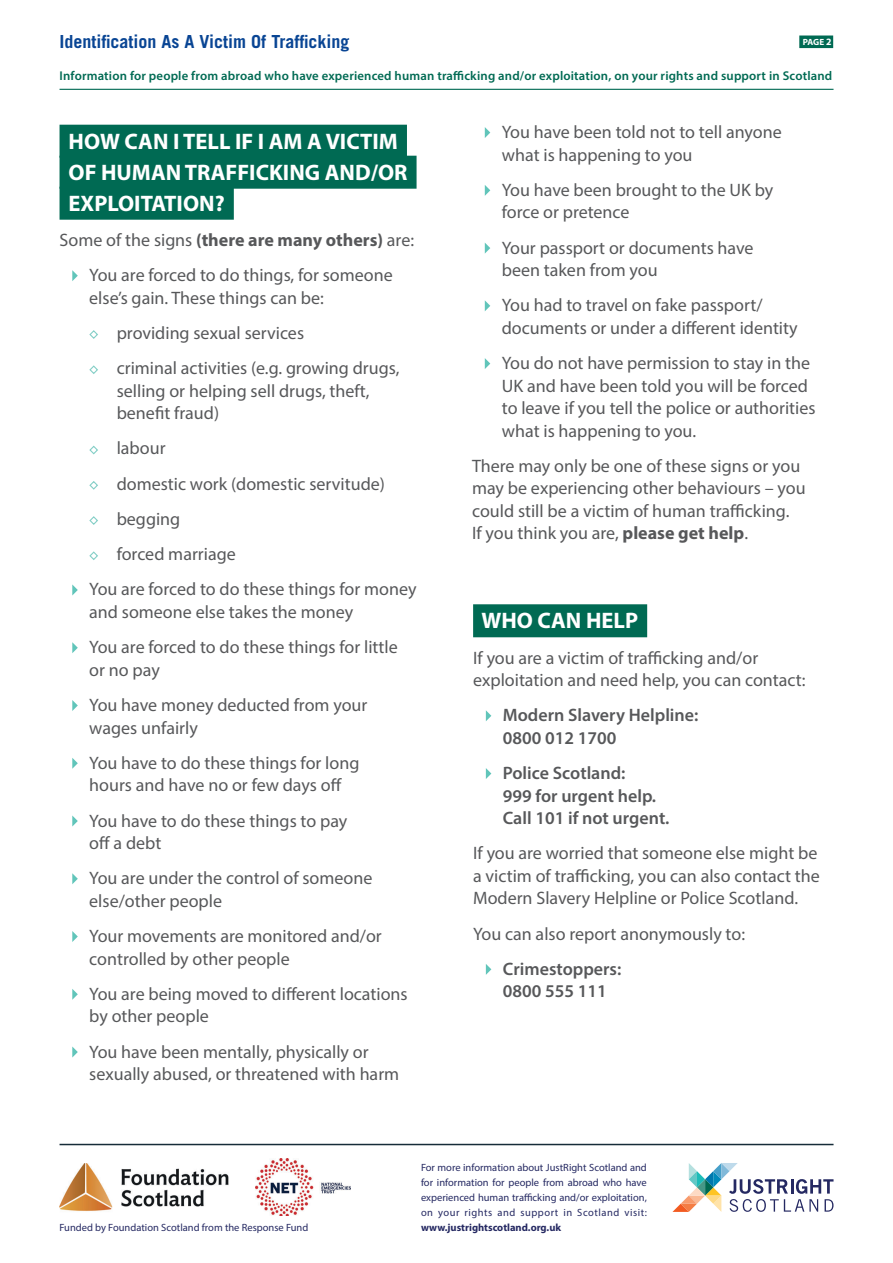
<style>
.page{position:relative;width:893px;height:1263px;background:#fff}
.page>*{position:absolute;margin:0;border:0;box-sizing:border-box;transform-origin:0 0}
.t1{font:700 22.5px/31px "Myriad Pro";color:#fff}
.t2{font:18px/22.5px "Myriad Pro";color:#57585a}
.t3{font:600 18px/22.5px "Myriad Pro";color:#57585a}
.t4{font:700 18px "Trade Gothic";color:#094594}
.t5{font:600 12.75px "Myriad Pro";letter-spacing:.015em;color:#006a53}
.t6{font:10.5px/15px "Myriad Pro";color:#252962;text-align:justify}
.t7{font:700 10.5px "Myriad Pro";color:#252962}
.t8{font:700 9px "Myriad Pro";color:#fff}
.s1{font-size:9.75px}
.s2{font-weight:700}
</style>
<div class="page">
<hr style="left:60px;top:1144px;width:773px;height:1px;background:#162c39">
<div style="left:799px;top:36px;width:34px;height:12px;background:#006a53"></div>
<hr style="left:60px;top:89px;width:773px;height:1px;background:#006a53">
<div style="left:60px;top:125px;width:347px;height:33px;background:#006a53"></div>
<div style="left:60px;top:156px;width:356px;height:33px;background:#006a53"></div>
<div style="left:60px;top:187px;width:174px;height:33px;background:#006a53"></div>
<svg style="left:72px;top:270px;width:6px;height:11px"></svg>
<svg style="left:89px;top:330px;width:9px;height:9px"></svg>
<svg style="left:89px;top:365px;width:9px;height:9px"></svg>
<svg style="left:89px;top:445px;width:9px;height:10px"></svg>
<svg style="left:89px;top:481px;width:9px;height:9px"></svg>
<svg style="left:89px;top:516px;width:9px;height:9px"></svg>
<svg style="left:89px;top:551px;width:9px;height:9px"></svg>
<svg style="left:72px;top:584px;width:6px;height:11px"></svg>
<svg style="left:72px;top:642px;width:6px;height:11px"></svg>
<svg style="left:72px;top:700px;width:6px;height:11px"></svg>
<svg style="left:72px;top:758px;width:6px;height:11px"></svg>
<svg style="left:72px;top:816px;width:6px;height:11px"></svg>
<svg style="left:72px;top:873px;width:6px;height:11px"></svg>
<svg style="left:72px;top:931px;width:6px;height:11px"></svg>
<svg style="left:72px;top:989px;width:6px;height:11px"></svg>
<svg style="left:72px;top:1047px;width:6px;height:11px"></svg>
<svg style="left:485px;top:127px;width:5px;height:11px"></svg>
<svg style="left:485px;top:185px;width:5px;height:11px"></svg>
<svg style="left:485px;top:243px;width:5px;height:11px"></svg>
<svg style="left:485px;top:300px;width:5px;height:11px"></svg>
<svg style="left:485px;top:358px;width:5px;height:11px"></svg>
<div style="left:473px;top:604px;width:174px;height:33px;background:#006a53"></div>
<svg style="left:486px;top:710px;width:5px;height:11px"></svg>
<svg style="left:486px;top:768px;width:5px;height:11px"></svg>
<svg style="left:486px;top:964px;width:5px;height:11px"></svg>
<svg style="left:672px;top:1163px;width:161px;height:49px"></svg>
<img style="left:60px;top:1163px;width:169px;height:48px">
<img style="left:255px;top:1159px;width:95px;height:57px">
<p class="t4" style="left:60px;top:35px;width:291px">Identification As A Victim Of Trafficking</p>
<p class="t8" style="left:803px;top:38px;width:30px">PAGE <span class="s1">2</span></p>
<p class="t5" style="left:60px;top:71px;width:774px">Information for people from abroad who have experienced human trafficking and/or exploitation, on your rights and support in Scotland</p>
<p class="t1" style="left:69px;top:127px;width:340px">HOW CAN I TELL IF I AM A VICTIM<br>OF HUMAN TRAFFICKING AND/OR<br>EXPLOITATION?</p>
<p class="t2" style="left:60px;top:223px;width:356px;line-height:35.2px;text-align:center">Some of the signs <span class="s2">(there are many others)</span> are:<br>You are forced to do things, for someone</p>
<p class="t2" style="left:117px;top:281px;width:284px;line-height:35.2px;text-indent:-27px">else’s gain. These things can be: providing sexual services<br>criminal activities (e.g. growing drugs,</p>
<p class="t2" style="left:117px;top:381px;width:254px">selling or helping sell drugs, theft, benefit fraud)</p>
<p class="t2" style="left:117px;top:438px;width:50px">labour</p>
<p class="t2" style="left:117px;top:474px;width:270px">domestic work (domestic servitude)</p>
<p class="t2" style="left:117px;top:509px;width:65px">begging</p>
<p class="t2" style="left:117px;top:544px;width:121px">forced marriage</p>
<p class="t2" style="left:89px;top:579px;width:329px">You are forced to do these things for money</p>
<p class="t2" style="left:89px;top:595px;width:310px;line-height:35.2px">and someone else takes the money<br>You are forced to do these things for little</p>
<p class="t2" style="left:89px;top:653px;width:280px;line-height:35.2px">or no pay<br>You have money deducted from your</p>
<p class="t2" style="left:89px;top:711px;width:272px;line-height:35.2px">wages unfairly<br>You have to do these things for long</p>
<p class="t2" style="left:89px;top:769px;width:260px;line-height:35.2px">hours and have no or few days off<br>You have to do these things to pay</p>
<p class="t2" style="left:89px;top:827px;width:285px;line-height:35.2px">off a debt<br>You are under the control of someone</p>
<p class="t2" style="left:89px;top:884px;width:294px;line-height:35.2px">else/other people<br>Your movements are monitored and/or</p>
<p class="t2" style="left:89px;top:942px;width:320px;line-height:35.2px">controlled by other people<br>You are being moved to different locations</p>
<p class="t2" style="left:89px;top:1000px;width:281px;line-height:35.2px">by other people<br>You have been mentally, physically or</p>
<p class="t2" style="left:89px;top:1064px;width:311px">sexually abused, or threatened with harm</p>
<p class="t2" style="left:502px;top:122px;width:281px">You have been told not to tell anyone what is happening to you</p>
<p class="t2" style="left:502px;top:180px;width:273px">You have been brought to the UK by force or pretence</p>
<p class="t2" style="left:502px;top:237px;width:253px">Your passport or documents have been taken from you</p>
<p class="t2" style="left:502px;top:295px;width:297px">You had to travel on fake passport/ documents or under a different identity</p>
<p class="t2" style="left:502px;top:353px;width:315px">You do not have permission to stay in the UK and have been told you will be forced to leave if you tell the police or authorities what is happening to you.</p>
<p class="t2" style="left:472px;top:456px;width:335px">There may only be one of these signs or you may be experiencing other behaviours – you could still be a victim of human trafficking.<br>If you think you are, <span class="s2">please get help</span>.</p>
<p class="t1" style="left:481px;top:607px;width:158px">WHO CAN HELP</p>
<p class="t2" style="left:473px;top:647px;width:334px">If you are a victim of trafficking and/or exploitation and need help, you can contact:</p>
<p class="t3" style="left:503px;top:705px;width:197px">Modern Slavery Helpline:<br>0800 012 1700</p>
<p class="t3" style="left:503px;top:763px;width:168px">Police Scotland:<br>999 for urgent help.<br>Call 101 if not urgent.</p>
<p class="t2" style="left:473px;top:843px;width:348px">If you are worried that someone else might be a victim of trafficking, you can also contact the<br>Modern Slavery Helpline or Police Scotland.</p>
<p class="t2" style="left:473px;top:923px;width:273px">You can also report anonymously to:</p>
<p class="t3" style="left:503px;top:959px;width:120px">Crimestoppers:<br>0800 555 111</p>
<p class="t6" style="left:421px;top:1161px;width:227px">For more information about JustRight Scotland and for information for people from abroad who have experienced human trafficking and/or exploitation, on your rights and support in Scotland visit:</p>
<p class="t6" style="left:60px;top:1220px;width:250px">Funded by Foundation Scotland from the Response Fund</p>
<p class="t7" style="left:421px;top:1223px;width:142px">www.justrightscotland.org.uk</p>
</div>
